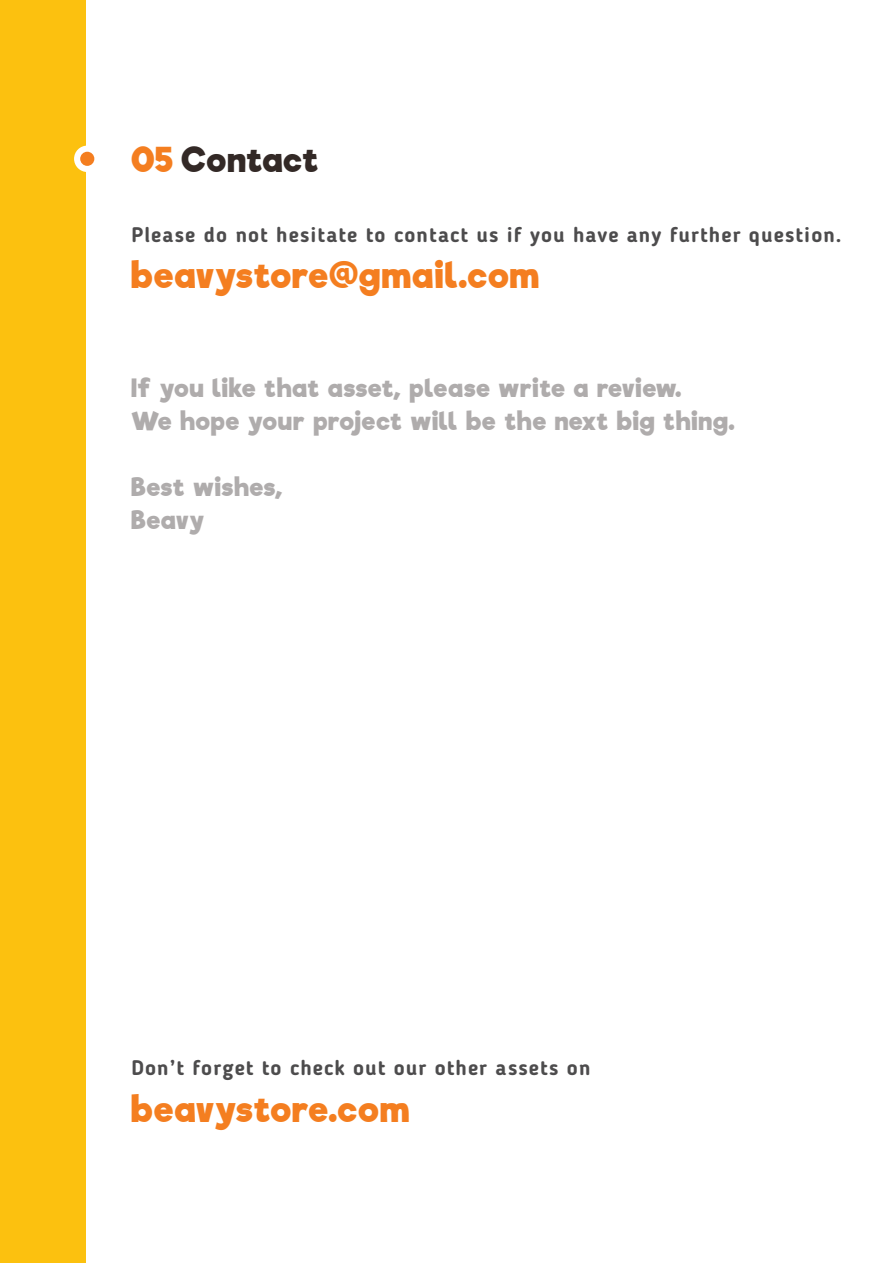
<style>
.page{position:relative;width:893px;height:1263px;background:#fff}
.page>*{position:absolute;margin:0;border:0;box-sizing:border-box;transform-origin:0 0}
.t1{font:700 34.65px "Riffic Free";letter-spacing:.04em;color:#f47e20}
.t2{font:700 33px "Riffic Free";letter-spacing:.03em;color:#332926}
.t3{font:700 24.15px/33px "Riffic Free";letter-spacing:.04em;color:#afacac}
.t4{font:700 21px "Blogger Sans";letter-spacing:.05em;color:#4d4c4d}
.s1{color:#f47e20}
</style>
<div class="page">
<div style="left:0;top:0;width:86px;height:1263px;background:#fcc10f"></div>
<div style="left:74px;top:146px;width:26px;height:26px;background:#fff;border-radius:50%"></div>
<div style="left:80px;top:152px;width:14px;height:14px;background:#f47e20;border-radius:50%"></div>
<h2 class="t2" style="left:131px;top:140px;width:188px"><span class="s1">05</span> Contact</h2>
<p class="t4" style="left:131px;top:221px;width:712px">Please do not hesitate to contact us if you have any further question.</p>
<h1 class="t1" style="left:131px;top:255px;width:409px">beavystore@gmail.com</h1>
<p class="t3" style="left:131px;top:372px;width:604px">If you like that asset, please write a review.<br>We hope your project will be the next big thing.</p>
<p class="t3" style="left:131px;top:471px;width:152px">Best wishes,<br>Beavy</p>
<p class="t4" style="left:131px;top:1055px;width:461px">Don’t forget to check out our other assets on</p>
<h1 class="t1" style="left:131px;top:1088px;width:279px">beavystore.com</h1>
</div>
